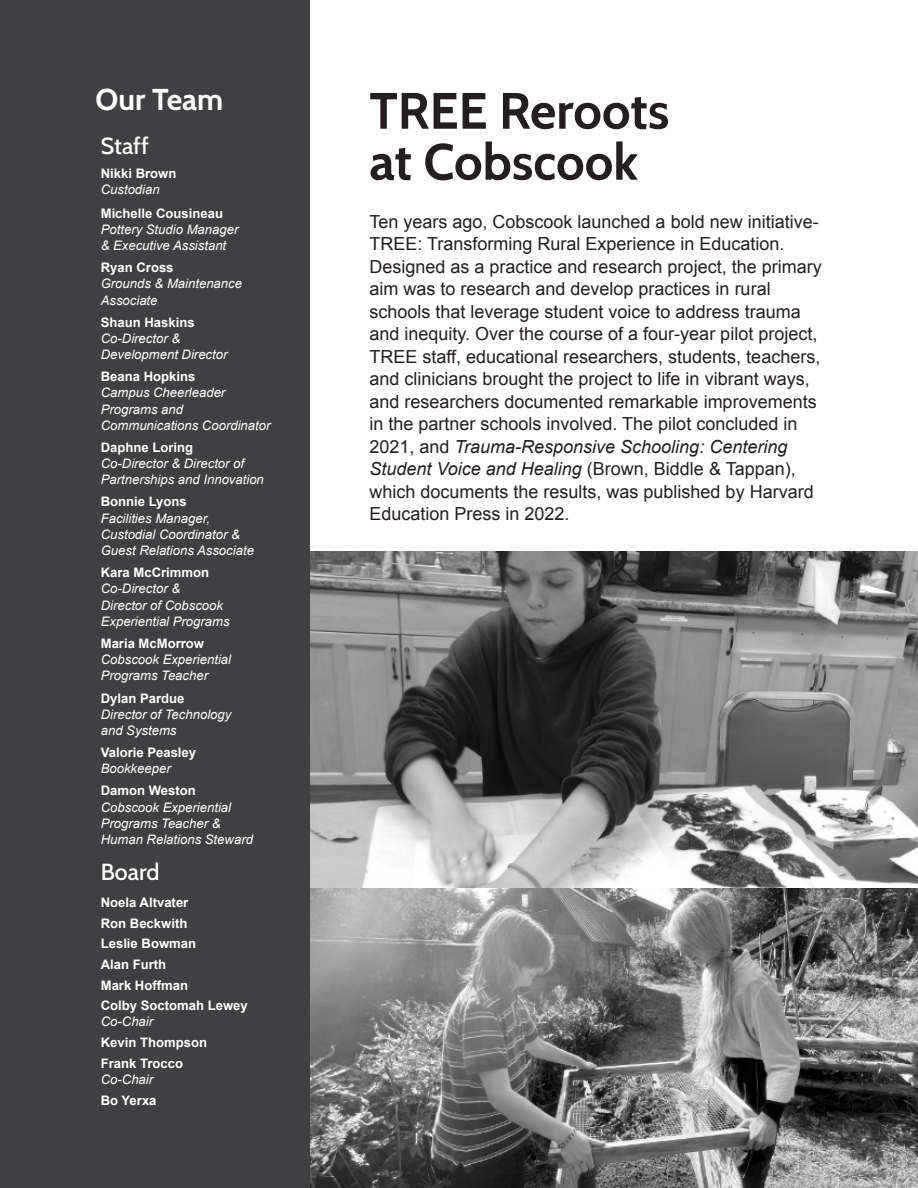
<style>
.page{position:relative;width:918px;height:1188px;background:#fff}
.page>*{position:absolute;margin:0;border:0;box-sizing:border-box;transform-origin:0 0}
.t1{font:700 51px/51px "Cabin";color:#231f20}
.t2{font:700 30.15px "Cabin";color:#fff}
.t3{font:500 23.25px "Cabin";color:#fff}
.t4{font:18px/22.5px "Arial";color:#231f20}
.t5{font:italic 13.05px/16.2px "Arial";color:#fff}
.t6{font:700 13.05px/20.5px "Arial";color:#fff}
.s1{font-style:italic}
</style>
<div class="page">
<img style="left:310px;top:551px;width:608px;height:637px">
<div style="left:0;top:0;width:310px;height:1188px;background:#403f41"></div>
<h2 class="t2" style="left:96px;top:81px;width:129px">Our Team</h2>
<p class="t3" style="left:101px;top:131px;width:50px">Staff</p>
<p class="t6" style="left:101px;top:164px;width:77px">Nikki Brown</p>
<p class="t5" style="left:101px;top:183px;width:61px">Custodian</p>
<p class="t6" style="left:101px;top:204px;width:124px">Michelle Cousineau</p>
<p class="t5" style="left:101px;top:222px;width:139px">Pottery Studio Manager &amp; Executive Assistant</p>
<p class="t6" style="left:101px;top:258px;width:74px">Ryan Cross</p>
<p class="t5" style="left:101px;top:277px;width:143px">Grounds &amp; Maintenance<br>Associate</p>
<p class="t6" style="left:101px;top:313px;width:95px">Shaun Haskins</p>
<p class="t5" style="left:101px;top:331px;width:128px">Co-Director &amp;<br>Development Director</p>
<p class="t6" style="left:101px;top:367px;width:96px">Beana Hopkins</p>
<p class="t5" style="left:101px;top:386px;width:171px">Campus Cheerleader<br>Programs and<br>Communications Coordinator</p>
<p class="t6" style="left:101px;top:438px;width:94px">Daphne Loring</p>
<p class="t5" style="left:101px;top:457px;width:165px">Co-Director &amp; Director of<br>Partnerships and Innovation</p>
<p class="t6" style="left:101px;top:493px;width:88px">Bonnie Lyons</p>
<p class="t5" style="left:101px;top:511px;width:155px">Facilities Manager,<br>Custodial Coordinator &amp;<br>Guest Relations Associate</p>
<p class="t6" style="left:101px;top:564px;width:110px">Kara McCrimmon</p>
<p class="t5" style="left:101px;top:582px;width:130px">Co-Director &amp;<br>Director of Cobscook<br>Experiential Programs</p>
<p class="t6" style="left:101px;top:634px;width:105px">Maria McMorrow</p>
<p class="t5" style="left:101px;top:653px;width:132px">Cobscook Experiential<br>Programs Teacher</p>
<p class="t6" style="left:101px;top:689px;width:85px">Dylan Pardue</p>
<p class="t5" style="left:101px;top:707px;width:132px">Director of Technology and Systems</p>
<p class="t6" style="left:101px;top:743px;width:97px">Valorie Peasley</p>
<p class="t5" style="left:101px;top:762px;width:71px">Bookkeeper</p>
<p class="t6" style="left:101px;top:782px;width:97px">Damon Weston</p>
<p class="t5" style="left:101px;top:800px;width:154px">Cobscook Experiential<br>Programs Teacher &amp;<br>Human Relations Steward</p>
<p class="t3" style="left:101px;top:857px;width:60px">Board</p>
<p class="t6" style="left:101px;top:894px;width:149px">Noela Altvater<br>Ron Beckwith<br>Leslie Bowman<br>Alan Furth<br>Mark Hoffman<br>Colby Soctomah Lewey</p>
<p class="t5" style="left:101px;top:1015px;width:54px">Co-Chair</p>
<p class="t6" style="left:101px;top:1033px;width:108px">Kevin Thompson<br>Frank Trocco</p>
<p class="t5" style="left:101px;top:1072px;width:54px">Co-Chair</p>
<p class="t6" style="left:101px;top:1091px;width:57px">Bo Yerxa</p>
<h1 class="t1" style="left:369px;top:85px;width:301px">TREE Reroots at Cobscook</h1>
<p class="t4" style="left:369px;top:212px;width:454px">Ten years ago, Cobscook launched a bold new initiative-TREE: Transforming Rural Experience in Education.<br>Designed as a practice and research project, the primary aim was to research and develop practices in rural schools that leverage student voice to address trauma and inequity. Over the course of a four-year pilot project, TREE staff, educational researchers, students, teachers, and clinicians brought the project to life in vibrant ways, and researchers documented remarkable improvements in the partner schools involved. The pilot concluded in 2021, and <span class="s1">Trauma-Responsive Schooling: Centering Student Voice and Healing</span> (Brown, Biddle &amp; Tappan), which documents the results, was published by Harvard Education Press in 2022.</p>
</div>
